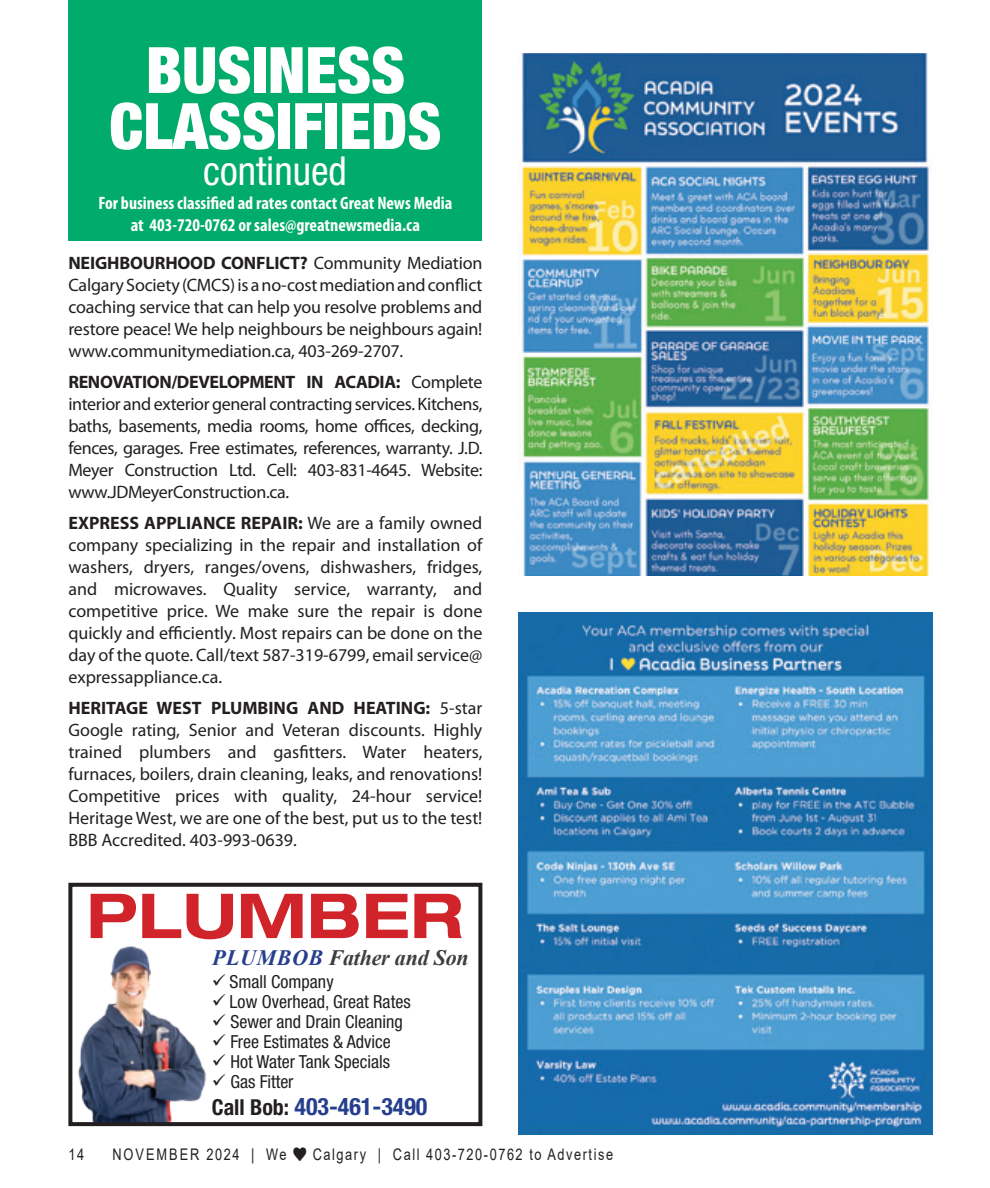
<style>
.page{position:relative;width:990px;height:1188px;background:#fff}
.page>*{position:absolute;margin:0;border:0;box-sizing:border-box;transform-origin:0 0}
.t1{font:900 condensed 64px "Helvetica Neue LT Std";color:#fff}
.t2{font:700 expanded 62px "Helvetica Neue LT Std";color:#d1232a}
.t3{font:condensed 40px "Helvetica Neue LT Std";color:#fff}
.t4{font:700 condensed 24px "Helvetica Neue LT Std";color:#253f8e}
.t5{font:italic 700 22px "Times New Roman";letter-spacing:-.01em;color:#3e3e3f}
.Body_text{font:18px/22px "Myriad Pro";letter-spacing:-.01em;color:#231f20;text-align:justify}
.t6{font:condensed 18px "Helvetica Neue LT Std";color:#231f20}
.t7{font:700 condensed 18px "Myriad Pro";color:#fff}
.t8{font:16px "Arial";letter-spacing:.12em;color:#231f20;scale:.8 1}
.t9{font:16px "Arial";letter-spacing:.155em;color:#231f20;scale:.8 1}
.s1{font-weight:700}
.s2{color:#253f8e}
.s3{font-size:22px;color:#231f20}
</style>
<div class="page">
<div style="left:68px;top:0;width:414px;height:240px;background:#00ab6b"></div>
<img style="left:78px;top:946px;width:128px;height:175px">
<div style="left:68px;top:883px;width:414px;height:243px;border:4px solid #231f20"></div>
<img style="left:521px;top:54px;width:409px;height:521px">
<img style="left:519px;top:613px;width:413px;height:521px">
<p class="t1" style="left:146px;top:31px;width:261px">BUSINESS</p>
<p class="t1" style="left:109px;top:87px;width:334px">CLASSIFIEDS</p>
<p class="t3" style="left:203px;top:148px;width:145px">continued</p>
<p class="t7" style="left:98px;top:191px;width:355px">For business classified ad rates contact Great News Media</p>
<p class="t7" style="left:131px;top:213px;width:291px">at 403-720-0762 or sales@greatnewsmedia.ca</p>
<p class="Body_text" style="left:68px;top:252px;width:416px"><span class="s1">NEIGHBOURHOOD CONFLICT?</span> Community Mediation Calgary Society (CMCS) is a no-cost mediation and conflict coaching service that can help you resolve problems and restore peace! We help neighbours be neighbours again! www.communitymediation.ca, 403-269-2707.</p>
<p class="Body_text" style="left:68px;top:371px;width:416px"><span class="s1">RENOVATION/DEVELOPMENT IN ACADIA:</span> Complete interior and exterior general contracting services. Kitchens, baths, basements, media rooms, home offices, decking, fences, garages. Free estimates, references, warranty. J.D.<br>Meyer Construction Ltd. Cell: 403-831-4645. Website: www.JDMeyerConstruction.ca.</p>
<p class="Body_text" style="left:68px;top:512px;width:416px"><span class="s1">EXPRESS APPLIANCE REPAIR:</span> We are a family owned company specializing in the repair and installation of washers, dryers, ranges/ovens, dishwashers, fridges, and microwaves. Quality service, warranty, and competitive price. We make sure the repair is done quickly and efficiently. Most repairs can be done on the day of the quote. Call/text 587-319-6799, email service@ expressappliance.ca.</p>
<p class="Body_text" style="left:68px;top:697px;width:416px"><span class="s1">HERITAGE WEST PLUMBING AND HEATING:</span> 5-star Google rating, Senior and Veteran discounts. Highly trained plumbers and gasfitters. Water heaters, furnaces, boilers, drain cleaning, leaks, and renovations!<br>Competitive prices with quality, 24-hour service!<br>Heritage West, we are one of the best, put us to the test!<br>BBB Accredited. 403-993-0639.</p>
<p class="t2" style="left:86px;top:877px;width:378px">PLUMber</p>
<p class="t5" style="left:212px;top:942px;width:258px"><span class="s2">Plumbob</span> Father and Son</p>
<p class="t6" style="left:212px;top:971px;width:123px">✓ Small Company</p>
<p class="t6" style="left:212px;top:991px;width:200px">✓ Low Overhead, Great Rates</p>
<p class="t6" style="left:212px;top:1011px;width:193px">✓ Sewer and Drain Cleaning</p>
<p class="t6" style="left:212px;top:1031px;width:180px">✓ Free Estimates &amp; Advice</p>
<p class="t6" style="left:212px;top:1051px;width:180px">✓ Hot Water Tank Specials</p>
<p class="t6" style="left:212px;top:1071px;width:83px">✓ Gas Fitter</p>
<p class="t4" style="left:212px;top:1092px;width:217px"><span class="s3">Call Bob:</span> 403-461-3490</p>
<p class="t8" style="left:68px;top:1143px;width:21px">14</p>
<p class="t9" style="left:112px;top:1143px;width:219px">NOVEMBER 2024 | We</p>
<p class="t8" style="left:313px;top:1143px;width:377px">Calgary | Call 403-720-0762 to Advertise</p>
</div>
